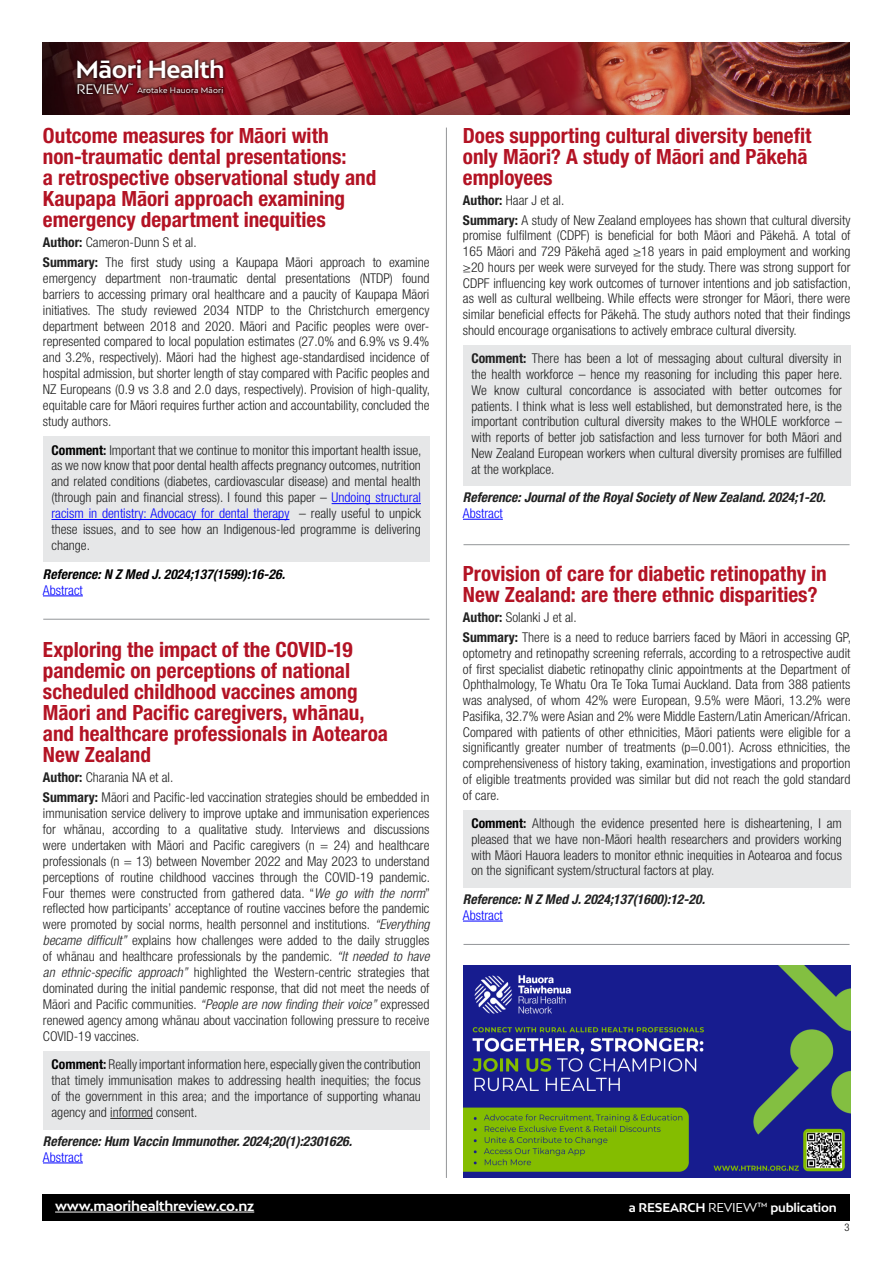
<style>
.page{position:relative;width:893px;height:1263px;background:#fff}
.page>*{position:absolute;margin:0;border:0;box-sizing:border-box;transform-origin:0 0}
.t1{font:700 23.4px "Bw Mitga";letter-spacing:-.02em;color:#fff}
.t2{font:700 condensed 21px/21px "Helvetica Neue LT Pro";color:#b31324}
.t3{font:300 condensed 13.5px/15.9px "Helvetica Neue LT Pro";color:#212121;text-align:justify}
.t4{font:italic 700 condensed 13.5px "Helvetica Neue LT Pro";color:#212121}
.t5{font:italic 700 condensed 13.5px "Helvetica Neue LT Pro";color:#000}
.t6{font:300 condensed 13.5px "Helvetica Neue LT Pro";color:#00f}
.t7{font:700 13.5px "Bw Mitga";letter-spacing:-.02em;color:#fff}
.t8{font:12.9px "Bw Mitga";letter-spacing:-.02em;color:#fff}
.t9{font:700 12px "Bw Mitga";letter-spacing:-.02em;color:#fff}
.t10{font:300 condensed 10.5px "Helvetica Neue LT Pro";color:#000}
.t11{font:7.5px "Bw Mitga";letter-spacing:.03em;color:#fff}
.t12{font:4.5px "Bw Mitga";color:#fff}
.s1{font-weight:700}
.s2{font-weight:700;color:#000}
.s3{color:#00f}
.s4{font-style:italic}
.s5{font-weight:400}
</style>
<div class="page">
<div style="left:43px;top:1194px;width:806px;height:26px;background:#000"></div>
<img style="left:43px;top:43px;width:806px;height:72px">
<hr style="left:55px;top:1212px;width:199px;height:1px;background:#fff">
<div style="left:75px;top:57px;width:151px;height:24px;background:#000;opacity:.5"></div>
<div style="left:75px;top:81px;width:60px;height:16px;background:#000;opacity:.5"></div>
<div style="left:134px;top:84px;width:92px;height:12px;background:#000;opacity:.5"></div>
<div style="left:463px;top:345px;width:387px;height:141px;background:#e6e7e8"></div>
<hr style="left:463px;top:519px;width:40px;height:1px;background:#00f">
<div style="left:463px;top:810px;width:387px;height:78px;background:#e6e7e8"></div>
<hr style="left:463px;top:921px;width:40px;height:1px;background:#00f">
<hr style="left:446px;top:128px;width:1px;height:1050px;background:#939598">
<hr style="left:43px;top:619px;width:386px;height:1px;background:#939598">
<hr style="left:463px;top:944px;width:386px;height:1px;background:#939598">
<hr style="left:463px;top:544px;width:386px;height:1px;background:#939598">
<div style="left:43px;top:436px;width:386px;height:126px;background:#e6e7e8"></div>
<hr style="left:332px;top:503px;width:89px;height:1px;background:#00f">
<hr style="left:51px;top:519px;width:238px;height:1px;background:#00f">
<hr style="left:43px;top:595px;width:40px;height:1px;background:#00f">
<div style="left:43px;top:1051px;width:386px;height:78px;background:#e6e7e8"></div>
<hr style="left:110px;top:1118px;width:43px;height:1px;background:#212121">
<hr style="left:43px;top:1162px;width:40px;height:1px;background:#00f">
<img style="left:463px;top:966px;width:387px;height:211px">
<h1 class="t1" style="left:75px;top:54px;width:151px">Māori Health</h1>
<p class="t8" style="left:76px;top:80px;width:54px">REVIEW</p>
<p class="t12" style="left:129px;top:83px;width:6px">™</p>
<p class="t11" style="left:138px;top:85px;width:87px">Arotake Hauora Māori</p>
<p class="t2" style="left:43px;top:124px;width:335px">Outcome measures for Māori with non-traumatic dental presentations:<br>a retrospective observational study and Kaupapa Māori approach examining emergency department inequities</p>
<p class="t3" style="left:43px;top:234px;width:155px"><span class="s1">Author:</span> Cameron-Dunn S et al.</p>
<p class="t3" style="left:43px;top:254px;width:388px"><span class="s1">Summary:</span> The first study using a Kaupapa Māori approach to examine emergency department non-traumatic dental presentations (NTDP) found barriers to accessing primary oral healthcare and a paucity of Kaupapa Māori initiatives. The study reviewed 2034 NTDP to the Christchurch emergency department between 2018 and 2020. Māori and Pacific peoples were over&shy;represented compared to local population estimates (27.0% and 6.9% vs 9.4% and 3.2%, respectively). Māori had the highest age-standardised incidence of hospital admission, but shorter length of stay compared with Pacific peoples and NZ Europeans (0.9 vs 3.8 and 2.0 days, respectively). Provision of high-quality, equitable care for Māori requires further action and accountability, concluded the study authors.</p>
<p class="t3" style="left:51px;top:442px;width:372px"><span class="s2">Comment</span><span class="s1">:</span> Important that we continue to monitor this important health issue, as we now know that poor dental health affects pregnancy outcomes, nutrition and related conditions (diabetes, cardiovascular disease) and mental health (through pain and financial stress). I found this paper – <span class="s3">Undoing structural racism in dentistry: Advocacy for dental therapy</span> – really useful to unpick these issues, and to see how an Indigenous-led programme is delivering change.</p>
<p class="t5" style="left:43px;top:566px;width:243px">Reference: N Z Med J. 2024;137(1599):16-26.</p>
<p class="t6" style="left:43px;top:582px;width:41px">Abstract</p>
<p class="t2" style="left:43px;top:638px;width:347px">Exploring the impact of the COVID-19 pandemic on perceptions of national scheduled childhood vaccines among Māori and Pacific caregivers, whānau, and healthcare professionals in Aotearoa New Zealand</p>
<p class="t3" style="left:43px;top:769px;width:132px"><span class="s1">Author:</span> Charania NA et al.</p>
<p class="t3" style="left:43px;top:789px;width:389px"><span class="s1">Summary:</span> Māori and Pacific-led vaccination strategies should be embedded in immunisation service delivery to improve uptake and immunisation experiences for whānau, according to a qualitative study. Interviews and discussions were undertaken with Māori and Pacific caregivers (n = 24) and healthcare professionals (n = 13) between November 2022 and May 2023 to understand perceptions of routine childhood vaccines through the COVID-19 pandemic.<br>Four themes were constructed from gathered data. “<span class="s4">We go with the norm</span>” reflected how participants’ acceptance of routine vaccines before the pandemic were promoted by social norms, health personnel and institutions. <span class="s4">“Everything became difficult”</span> explains how challenges were added to the daily struggles of whānau and healthcare professionals by the pandemic. <span class="s4">“It needed to have an ethnic-specific approach”</span> highlighted the Western-centric strategies that dominated during the initial pandemic response, that did not meet the needs of Māori and Pacific communities. <span class="s4">“People are now finding their voice”</span> expressed renewed agency among whānau about vaccination following pressure to receive COVID-19 vaccines.</p>
<p class="t3" style="left:51px;top:1056px;width:371px"><span class="s2">Comment</span><span class="s1">:</span> Really important information here, especially given the contribution that timely immunisation makes to addressing health inequities; the focus of the government in this area; and the importance of supporting whanau agency and informed consent.</p>
<p class="t4" style="left:43px;top:1133px;width:311px">Reference: Hum Vaccin Immunother. 2024;20(1):2301626.</p>
<p class="t6" style="left:43px;top:1149px;width:41px">Abstract</p>
<p class="t2" style="left:463px;top:124px;width:350px">Does supporting cultural diversity benefit only Māori? A study of Māori and Pākehā employees</p>
<p class="t3" style="left:463px;top:192px;width:103px"><span class="s1">Author:</span> Haar J et al.</p>
<p class="t3" style="left:463px;top:212px;width:389px"><span class="s1">Summary:</span> A study of New Zealand employees has shown that cultural diversity promise fulfilment (CDPF) is beneficial for both Māori and Pākehā. A total of 165 Māori and 729 Pākehā aged ≥18 years in paid employment and working ≥20 hours per week were surveyed for the study. There was strong support for CDPF influencing key work outcomes of turnover intentions and job satisfaction, as well as cultural wellbeing. While effects were stronger for Māori, there were similar beneficial effects for Pākehā. The study authors noted that their findings should encourage organisations to actively embrace cultural diversity.</p>
<p class="t3" style="left:471px;top:351px;width:373px"><span class="s1">Comment:</span> There has been a lot of messaging about cultural diversity in the health workforce – hence my reasoning for including this paper here.<br>We know cultural concordance is associated with better outcomes for patients. I think what is less well established, but demonstrated here, is the important contribution cultural diversity makes to the WHOLE workforce – with reports of better job satisfaction and less turnover for both Māori and New Zealand European workers when cultural diversity promises are fulfilled at the workplace.</p>
<p class="t4" style="left:463px;top:489px;width:364px">Reference: Journal of the Royal Society of New Zealand. 2024;1-20.</p>
<p class="t6" style="left:463px;top:505px;width:41px">Abstract</p>
<p class="t2" style="left:463px;top:563px;width:365px">Provision of care for diabetic retinopathy in<br>New Zealand: are there ethnic disparities?</p>
<p class="t3" style="left:463px;top:609px;width:115px"><span class="s1">Author:</span> Solanki J et al.</p>
<p class="t3" style="left:463px;top:629px;width:390px"><span class="s1">Summary:</span> There is a need to reduce barriers faced by Māori in accessing GP, optometry and retinopathy screening referrals, according to a retrospective audit of first specialist diabetic retinopathy clinic appointments at the Department of Ophthalmology, Te Whatu Ora Te Toka Tumai Auckland. Data from 388 patients was analysed, of whom 42% were European, 9.5% were Māori, 13.2% were Pasifika, 32.7% were Asian and 2% were Middle Eastern/Latin American/African.<br>Compared with patients of other ethnicities, Māori patients were eligible for a significantly greater number of treatments (p=0.001). Across ethnicities, the comprehensiveness of history taking, examination, investigations and proportion of eligible treatments provided was similar but did not reach the gold standard of care.</p>
<p class="t3" style="left:471px;top:815px;width:372px"><span class="s2">Comment</span><span class="s1">:</span> Although the evidence presented here is disheartening, I am pleased that we have non-Māori health researchers and providers working with Māori Hauora leaders to monitor ethnic inequities in Aotearoa and focus on the significant system/structural factors at play.</p>
<p class="t4" style="left:463px;top:891px;width:243px">Reference: N Z Med J. 2024;137(1600):12-20.</p>
<p class="t6" style="left:463px;top:907px;width:41px">Abstract</p>
<p class="t7" style="left:55px;top:1197px;width:201px">www.maorihealthreview.co.nz</p>
<p class="t9" style="left:629px;top:1199px;width:209px">a RESEARCH <span class="s5">REVIEW™</span> publication</p>
<p class="t10" style="left:844px;top:1221px;width:7px">3</p>
</div>
